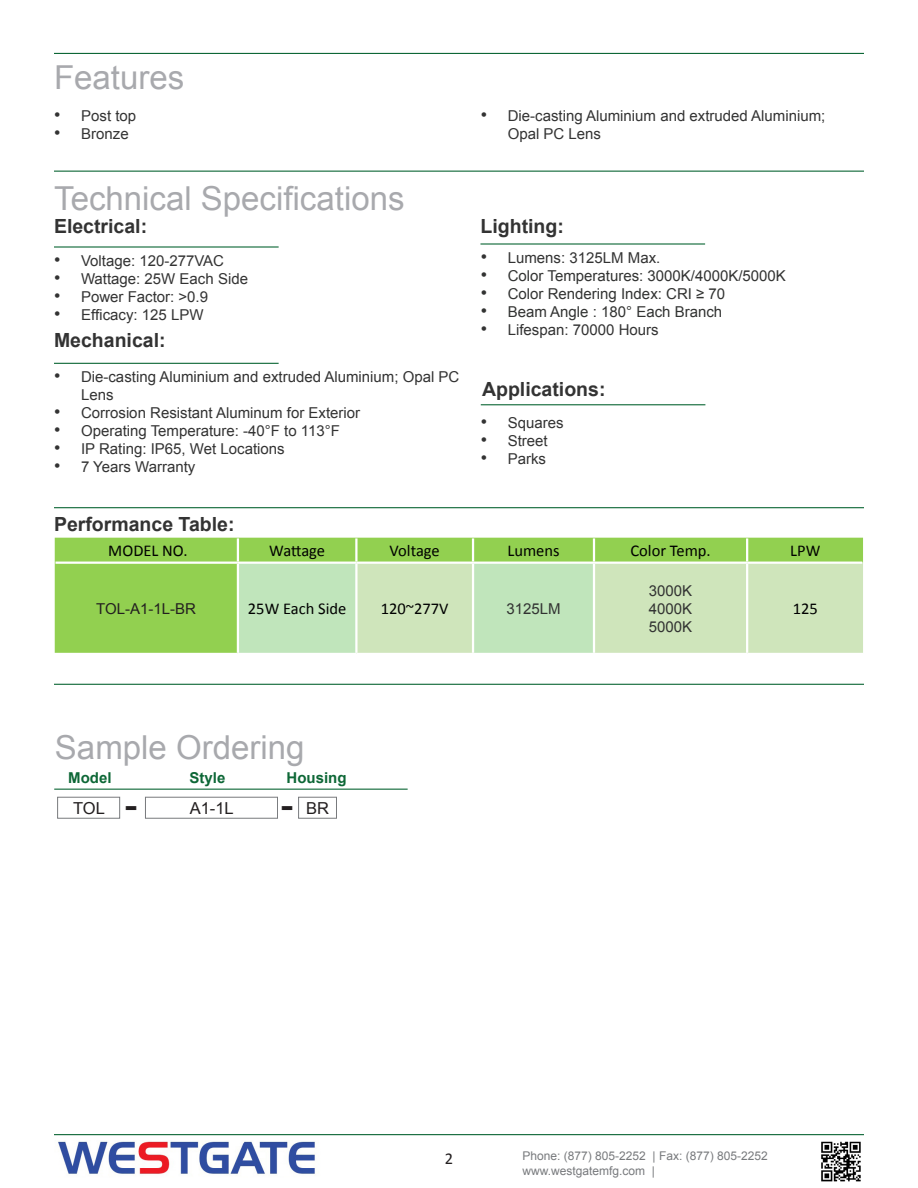
<style>
.page{position:relative;width:918px;height:1188px;background:#fff}
.page>*{position:absolute;margin:0;border:0;box-sizing:border-box;transform-origin:0 0}
.t1{font:33px "Arial";color:#a8a9ad}
.t2{font:700 27.9px "Verdana";color:#231f20}
.t3{font:700 19.5px "Arial";color:#333}
.t4{font:16.5px "Calibri";color:#000}
.t5{font:16.5px "Arial";color:#231f20}
.t6{font:16.5px "Calibri";color:#231f20}
.t7{font:15px/18px "Arial";color:#333}
.t8{font:15px "Arial";color:#323332}
.t9{font:700 15px "Arial";color:#0d6736}
.t10{font:15px "Arial";color:#231f20}
.t11{font:12px "Arial";color:#787a7d}
.s1{font-size:18px}
</style>
<div class="page">
<hr style="left:54px;top:53px;width:810px;height:1px;background:#0d6736">
<img style="left:58px;top:1141px;width:257px;height:34px">
<img style="left:821px;top:1141px;width:40px;height:41px">
<hr style="left:54px;top:171px;width:810px;height:1px;background:#0d6736">
<hr style="left:54px;top:246px;width:225px;height:2px;background:#0d6736">
<hr style="left:480px;top:243px;width:225px;height:2px;background:#0d6736">
<hr style="left:54px;top:363px;width:225px;height:1px;background:#0d6736">
<hr style="left:481px;top:404px;width:224px;height:1px;background:#0d6736">
<hr style="left:54px;top:507px;width:810px;height:1px;background:#0d6736">
<div style="left:55px;top:538px;width:808px;height:115px;background:#92d050"></div>
<div style="left:239px;top:564px;width:116px;height:89px;background:#c0e5bb"></div>
<svg style="left:358px;top:563px;width:505px;height:90px;background:#cbe5bb"></svg>
<hr style="left:237px;top:538px;width:2px;height:24px;background:#fff">
<hr style="left:355px;top:538px;width:3px;height:24px;background:#fff">
<hr style="left:472px;top:538px;width:2px;height:24px;background:#fff">
<hr style="left:593px;top:538px;width:2px;height:24px;background:#fff">
<hr style="left:746px;top:538px;width:2px;height:24px;background:#fff">
<hr style="left:237px;top:564px;width:2px;height:89px;background:#fff">
<hr style="left:355px;top:564px;width:3px;height:89px;background:#fff">
<hr style="left:472px;top:564px;width:2px;height:89px;background:#fff">
<hr style="left:593px;top:564px;width:2px;height:89px;background:#fff">
<hr style="left:746px;top:564px;width:2px;height:89px;background:#fff">
<hr style="left:56px;top:562px;width:182px;height:2px;background:#fff">
<hr style="left:238px;top:562px;width:118px;height:2px;background:#fff">
<hr style="left:356px;top:562px;width:117px;height:2px;background:#fff">
<hr style="left:473px;top:562px;width:121px;height:2px;background:#fff">
<hr style="left:594px;top:562px;width:153px;height:2px;background:#fff">
<hr style="left:747px;top:562px;width:115px;height:2px;background:#fff">
<hr style="left:54px;top:684px;width:810px;height:1px;background:#0d6736">
<hr style="left:54px;top:1134px;width:810px;height:1px;background:#0d6736">
<div style="left:57px;top:797px;width:63px;height:22px;border:1px solid #787a7d"></div>
<div style="left:145px;top:797px;width:133px;height:22px;border:1px solid #787a7d"></div>
<div style="left:298px;top:797px;width:39px;height:22px;border:1px solid #787a7d"></div>
<hr style="left:54px;top:789px;width:354px;height:1px;background:#0d6736">
<p class="t1" style="left:54px;top:56px;width:132px">Features</p>
<p class="t7" style="left:54px;top:107px;width:84px"><span class="s1">•</span> Post top</p>
<p class="t7" style="left:54px;top:125px;width:76px"><span class="s1">•</span> Bronze</p>
<p class="t1" style="left:54px;top:177px;width:352px">Technical Specifications</p>
<p class="t3" style="left:54px;top:214px;width:95px">Electrical:</p>
<p class="t7" style="left:54px;top:252px;width:172px"><span class="s1">•</span> Voltage: 120-277VAC</p>
<p class="t7" style="left:54px;top:270px;width:196px"><span class="s1">•</span> Wattage: 25W Each Side</p>
<p class="t7" style="left:54px;top:288px;width:156px"><span class="s1">•</span> Power Factor: &gt;0.9</p>
<p class="t7" style="left:54px;top:306px;width:151px"><span class="s1">•</span> Efficacy: 125 LPW</p>
<p class="t3" style="left:54px;top:327px;width:113px">Mechanical:</p>
<p class="t7" style="left:81px;top:368px;width:380px;text-indent:-27px"><span class="s1">•</span> Die-casting Aluminium and extruded Aluminium; Opal PC<br>Lens</p>
<p class="t7" style="left:54px;top:404px;width:308px"><span class="s1">•</span> Corrosion Resistant Aluminum for Exterior</p>
<p class="t7" style="left:54px;top:422px;width:288px"><span class="s1">•</span> Operating Temperature: -40°F to 113°F</p>
<p class="t7" style="left:54px;top:440px;width:232px"><span class="s1">•</span> IP Rating: IP65, Wet Locations</p>
<p class="t7" style="left:54px;top:458px;width:143px"><span class="s1">•</span> 7 Years Warranty</p>
<p class="t3" style="left:54px;top:511px;width:182px">Performance Table:</p>
<p class="t7" style="left:508px;top:107px;width:319px;text-indent:-27px"><span class="s1">•</span> Die-casting Aluminium and extruded Aluminium;<br>Opal PC Lens</p>
<p class="t3" style="left:481px;top:214px;width:85px">Lighting:</p>
<p class="t7" style="left:481px;top:249px;width:181px"><span class="s1">•</span> Lumens: 3125LM Max.</p>
<p class="t8" style="left:481px;top:266px;width:307px"><span class="s1">•</span> Color Temperatures: 3000K/4000K/5000K</p>
<p class="t8" style="left:481px;top:284px;width:246px"><span class="s1">•</span> Color Rendering Index: CRI ≥ 70</p>
<p class="t8" style="left:481px;top:302px;width:243px"><span class="s1">•</span> Beam Angle : 180° Each Branch</p>
<p class="t7" style="left:481px;top:321px;width:179px"><span class="s1">•</span> Lifespan: 70000 Hours</p>
<p class="t3" style="left:482px;top:376px;width:125px">Applications:</p>
<p class="t7" style="left:481px;top:414px;width:84px"><span class="s1">•</span> Squares</p>
<p class="t7" style="left:481px;top:432px;width:69px"><span class="s1">•</span> Street</p>
<p class="t7" style="left:481px;top:450px;width:67px"><span class="s1">•</span> Parks</p>
<p class="t4" style="left:108px;top:539px;width:81px">MODEL NO.</p>
<p class="t4" style="left:269px;top:539px;width:57px">Wattage</p>
<p class="t4" style="left:390px;top:539px;width:52px">Voltage</p>
<p class="t4" style="left:507px;top:539px;width:54px">Lumens</p>
<p class="t4" style="left:630px;top:539px;width:82px">Color Temp.</p>
<p class="t4" style="left:790px;top:539px;width:32px">LPW</p>
<p class="t10" style="left:96px;top:599px;width:101px">TOL-A1-1L-BR</p>
<p class="t4" style="left:248px;top:598px;width:100px">25W Each Side</p>
<p class="t4" style="left:381px;top:598px;width:69px">120~277V</p>
<p class="t8" style="left:506px;top:599px;width:56px">3125LM</p>
<p class="t1" style="left:55px;top:726px;width:251px">Sample Ordering</p>
<p class="t5" style="left:73px;top:797px;width:33px">TOL</p>
<p class="t5" style="left:190px;top:797px;width:46px">A1-1L</p>
<p class="t5" style="left:306px;top:797px;width:24px">BR</p>
<p class="t9" style="left:68px;top:768px;width:45px">Model</p>
<p class="t9" style="left:190px;top:768px;width:37px">Style</p>
<p class="t9" style="left:287px;top:768px;width:61px">Housing</p>
<p class="t2" style="left:124px;top:789px;width:15px">-</p>
<p class="t2" style="left:280px;top:789px;width:15px">-</p>
<p class="t8" style="left:649px;top:581px;width:45px">3000K</p>
<p class="t8" style="left:649px;top:599px;width:45px">4000K</p>
<p class="t8" style="left:649px;top:617px;width:45px">5000K</p>
<p class="t4" style="left:793px;top:598px;width:27px">125</p>
<p class="t6" style="left:445px;top:1147px;width:10px">2</p>
<p class="t11" style="left:522px;top:1148px;width:247px">Phone: (877) 805-2252 | Fax: (877) 805-2252</p>
<p class="t11" style="left:522px;top:1163px;width:134px">www.westgatemfg.com |</p>
</div>
